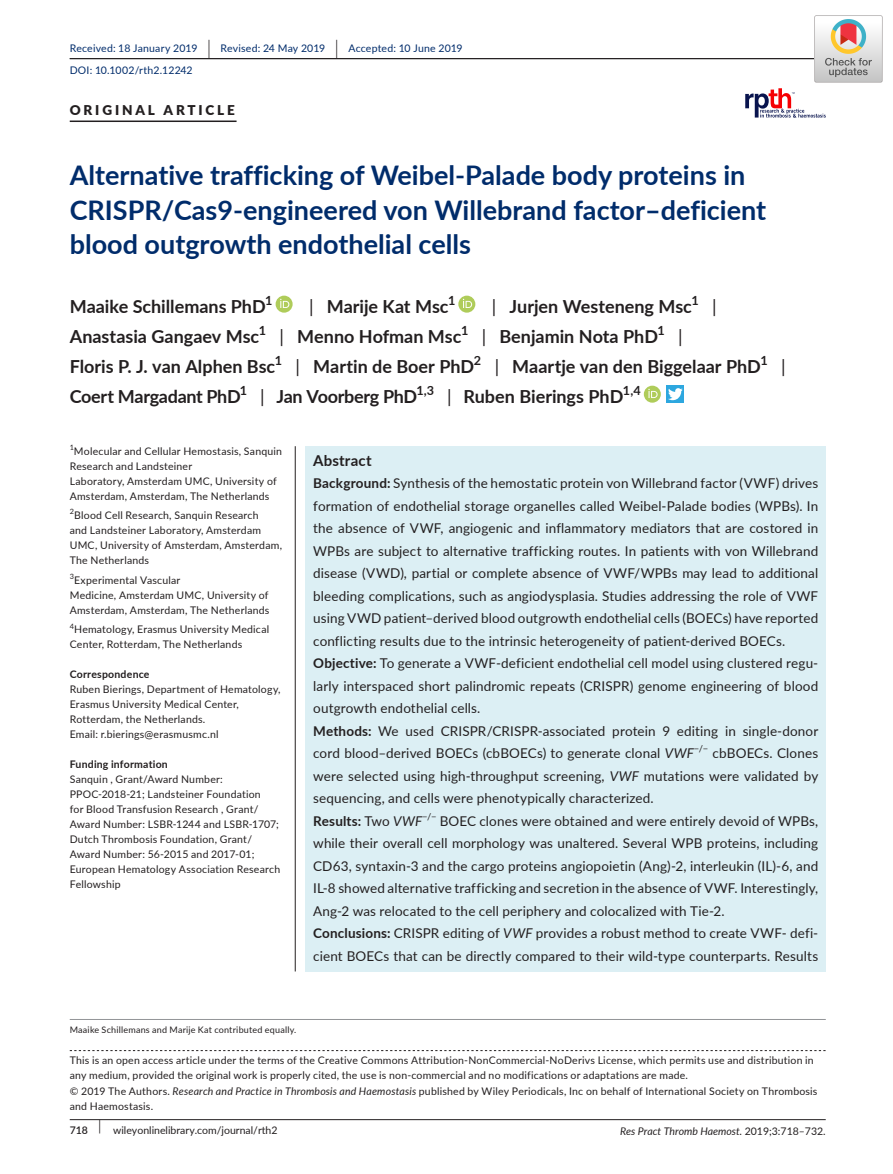
<style>
.page{position:relative;width:893px;height:1174px;background:#fff}
.page>*{position:absolute;margin:0;border:0;box-sizing:border-box;transform-origin:0 0}
.t1{font:700 27px/34.5px "Lato";color:#002c6b}
.t2{font:700 18px "Lato";color:#231f20}
.t3{font:18px "Lato";color:#231f20}
.t4{font:700 15px "Lato";letter-spacing:.015em;color:#231f20}
.t5{font:13.5px/22.5px "Lato";letter-spacing:.01em;color:#231f20}
.t6{font:900 13.5px "Lato";letter-spacing:.21em;color:#231f20}
.t7{font:700 12.6px "Lato";color:#231f20}
.t8{font:10.5px/15px "Lato";letter-spacing:.02em;color:#231f20}
.t9{font:10.5px/21.8px "Lato";letter-spacing:.015em;color:#002c6b}
.t10{font:10.5px "Lato";color:#231f20}
.t11{font:italic 10.5px "Lato";color:#231f20}
.t12{font:700 10.5px "Lato";letter-spacing:.02em;color:#231f20}
.t13{font:9.45px "Lato";color:#231f20}
.t14{font:9px "Lato";letter-spacing:.025em;color:#231f20}
.s1{font-size:19.65px;color:#231f20}
.s2{font-weight:400}
.s3{font-weight:700}
.s4{font-style:italic}
.s5{font-weight:600}
.s6{font-style:normal}
</style>
<div class="page">
<hr style="left:70px;top:1119px;width:756px;height:1px;background:#231f20">
<svg style="left:745px;top:88px;width:81px;height:30px"></svg>
<hr style="left:70px;top:58px;width:756px;height:1px;background:#231f20">
<hr style="left:70px;top:120px;width:167px;height:2px;background:#231f20">
<div style="left:276px;top:296px;width:17px;height:17px;background:#afcc5a;border-radius:50%"></div>
<svg style="left:280px;top:299px;width:9px;height:9px"></svg>
<div style="left:458px;top:296px;width:17px;height:17px;background:#afcc5a;border-radius:50%"></div>
<svg style="left:463px;top:299px;width:9px;height:9px"></svg>
<div style="left:644px;top:386px;width:17px;height:17px;background:#afcc5a;border-radius:50%"></div>
<svg style="left:648px;top:389px;width:10px;height:9px"></svg>
<div style="left:667px;top:386px;width:17px;height:17px;background:#2da7df"></div>
<svg style="left:668px;top:388px;width:15px;height:12px"></svg>
<svg style="left:70px;top:1050px;width:756px;height:1px"></svg>
<hr style="left:70px;top:1019px;width:756px;height:1px;background:#939598">
<div style="left:306px;top:446px;width:520px;height:525px;background:#dceff4"></div>
<hr style="left:295px;top:446px;width:1px;height:525px;background:#231f20">
<img style="left:815px;top:15px;width:67px;height:68px">
<p class="t9" style="left:70px;top:37px;width:394px">Received: 18 January 2019 <span class="s1">|</span> Revised: 24 May 2019 <span class="s1">|</span> Accepted: 10 June 2019<br>DOI: 10.1002/rth2.12242</p>
<p class="t6" style="left:70px;top:99px;width:167px">ORIGINAL ARTICLE</p>
<h1 class="t1" style="left:70px;top:157px;width:698px">Alternative trafficking of Weibel‐Palade body proteins in<br>CRISPR/Cas9‐engineered von Willebrand factor–deficient blood outgrowth endothelial cells</h1>
<h2 class="t2" style="left:70px;top:293px;width:198px">Maaike Schillemans PhD</h2>
<p class="t7" style="left:265px;top:291px;width:9px">1</p>
<h2 class="t2" style="left:309px;top:293px;width:141px"><span class="s2">|</span> Marije Kat Msc</h2>
<p class="t7" style="left:448px;top:291px;width:9px">1</p>
<h2 class="t2" style="left:492px;top:293px;width:202px"><span class="s2">|</span> Jurjen Westeneng Msc</h2>
<p class="t7" style="left:691px;top:291px;width:9px">1</p>
<h2 class="t3" style="left:712px;top:293px;width:6px">|</h2>
<h2 class="t2" style="left:70px;top:323px;width:191px">Anastasia Gangaev Msc</h2>
<p class="t7" style="left:259px;top:321px;width:9px">1</p>
<h2 class="t2" style="left:280px;top:323px;width:183px"><span class="s2">|</span> Menno Hofman Msc</h2>
<p class="t7" style="left:461px;top:321px;width:9px">1</p>
<h2 class="t2" style="left:482px;top:323px;width:178px"><span class="s2">|</span> Benjamin Nota PhD</h2>
<p class="t7" style="left:657px;top:321px;width:9px">1</p>
<h2 class="t3" style="left:678px;top:323px;width:6px">|</h2>
<h2 class="t2" style="left:70px;top:353px;width:207px">Floris P. J. van Alphen Bsc</h2>
<p class="t7" style="left:275px;top:351px;width:9px">1</p>
<h2 class="t2" style="left:296px;top:353px;width:180px"><span class="s2">|</span> Martin de Boer PhD</h2>
<p class="t7" style="left:474px;top:351px;width:9px">2</p>
<h2 class="t2" style="left:495px;top:353px;width:268px"><span class="s2">|</span> Maartje van den Biggelaar PhD</h2>
<p class="t7" style="left:760px;top:351px;width:9px">1</p>
<h2 class="t3" style="left:781px;top:353px;width:6px">|</h2>
<h2 class="t2" style="left:70px;top:383px;width:173px">Coert Margadant PhD</h2>
<p class="t7" style="left:240px;top:381px;width:9px">1</p>
<h2 class="t2" style="left:260px;top:383px;width:159px"><span class="s2">|</span> Jan Voorberg PhD</h2>
<p class="t7" style="left:416px;top:381px;width:19px">1,3</p>
<h2 class="t2" style="left:447px;top:383px;width:178px"><span class="s2">|</span> Ruben Bierings PhD</h2>
<p class="t7" style="left:623px;top:381px;width:19px">1,4</p>
<p class="t8" style="left:70px;top:443px;width:214px"><sup>1</sup>Molecular and Cellular Hemostasis, Sanquin Research and Landsteiner<br>Laboratory, Amsterdam UMC, University of Amsterdam, Amsterdam, The Netherlands</p>
<p class="t8" style="left:70px;top:507px;width:214px"><sup>2</sup>Blood Cell Research, Sanquin Research<br>and Landsteiner Laboratory, Amsterdam UMC, University of Amsterdam, Amsterdam, The Netherlands</p>
<p class="t8" style="left:70px;top:572px;width:201px"><sup>3</sup>Experimental Vascular<br>Medicine, Amsterdam UMC, University of<br>Amsterdam, Amsterdam, The Netherlands</p>
<p class="t8" style="left:70px;top:621px;width:201px"><sup>4</sup>Hematology, Erasmus University Medical<br>Center, Rotterdam, The Netherlands</p>
<p class="t12" style="left:70px;top:666px;width:81px">Correspondence</p>
<p class="t8" style="left:70px;top:681px;width:212px">Ruben Bierings, Department of Hematology, Erasmus University Medical Center, Rotterdam, the Netherlands.<br>Email: r.bierings@erasmusmc.nl</p>
<p class="t12" style="left:70px;top:756px;width:100px">Funding information</p>
<p class="t8" style="left:70px;top:771px;width:212px">Sanquin , Grant/Award Number:<br>PPOC‐2018‐21; Landsteiner Foundation<br>for Blood Transfusion Research , Grant/ Award Number: LSBR‐1244 and LSBR‐1707; Dutch Thrombosis Foundation, Grant/ Award Number: 56‐2015 and 2017‐01; European Hematology Association Research Fellowship</p>
<p class="t4" style="left:313px;top:449px;width:60px">Abstract</p>
<p class="t5" style="left:313px;top:471px;width:507px"><span class="s3">Background:</span> Synthesis of the hemostatic protein von Willebrand factor (VWF) drives formation of endothelial storage organelles called Weibel‐Palade bodies (WPBs). In the absence of VWF, angiogenic and inflammatory mediators that are costored in WPBs are subject to alternative trafficking routes. In patients with von Willebrand disease (VWD), partial or complete absence of VWF/WPBs may lead to additional bleeding complications, such as angiodysplasia. Studies addressing the role of VWF using VWD patient–derived blood outgrowth endothelial cells (BOECs) have reported conflicting results due to the intrinsic heterogeneity of patient‐derived BOECs.<br><span class="s3">Objective:</span> To generate a VWF‐deficient endothelial cell model using clustered regu&shy;larly interspaced short palindromic repeats (CRISPR) genome engineering of blood outgrowth endothelial cells.<br><span class="s3">Methods:</span> We used CRISPR/CRISPR‐associated protein 9 editing in single‐donor cord blood–derived BOECs (cbBOECs) to generate clonal <span class="s4">VWF</span><sup>−/−</sup> cbBOECs. Clones were selected using high‐throughput screening, <span class="s4">VWF</span> mutations were validated by sequencing, and cells were phenotypically characterized.<br><span class="s3">Results:</span> Two <span class="s4">VWF</span></p>
<p class="t13" style="left:422px;top:809px;width:16px">−/−</p>
<p class="t5" style="left:313px;top:809px;width:507px;text-indent:127px">BOEC clones were obtained and were entirely devoid of WPBs, while their overall cell morphology was unaltered. Several WPB proteins, including CD63, syntaxin‐3 and the cargo proteins angiopoietin (Ang)‐2, interleukin (IL)‐6, and IL‐8 showed alternative trafficking and secretion in the absence of VWF. Interestingly, Ang‐2 was relocated to the cell periphery and colocalized with Tie‐2.<br><span class="s3">Conclusions:</span> CRISPR editing of <span class="s4">VWF</span> provides a robust method to create VWF‐ defi&shy;cient BOECs that can be directly compared to their wild‐type counterparts. Results</p>
<p class="t14" style="left:70px;top:1023px;width:228px">Maaike Schillemans and Marije Kat contributed equally.</p>
<p class="t8" style="left:70px;top:1052px;width:749px">This is an open access article under the terms of the Creative Commons Attribution-NonCommercial-NoDerivs License, which permits use and distribution in any medium, provided the original work is properly cited, the use is non‐commercial and no modifications or adaptations are made.<br>© 2019 The Authors. <span class="s4">Research and Practice in Thrombosis and Haemostasis</span> published by Wiley Periodicals, Inc on behalf of International Society on Thrombosis and Haemostasis.</p>
<p class="t10" style="left:70px;top:1122px;width:209px"><span class="s5">718</span> <sup>|</sup> wileyonlinelibrary.com/journal/rth2</p>
<p class="t11" style="left:620px;top:1123px;width:207px">Res Pract Thromb Haemost. <span class="s6">2019;3:718–732.</span></p>
</div>
